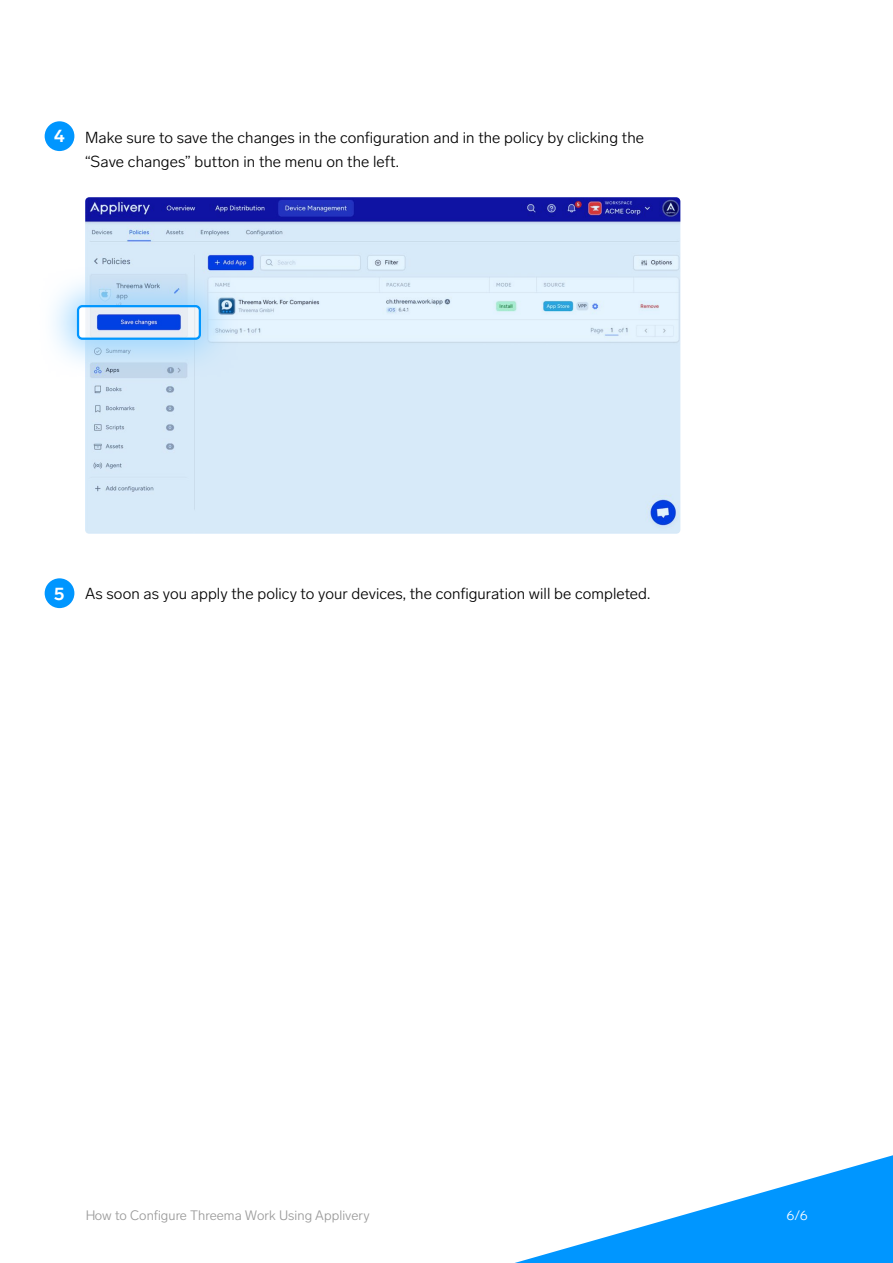
<style>
.page{position:relative;width:893px;height:1263px;background:#fff}
.page>*{position:absolute;margin:0;border:0;box-sizing:border-box;transform-origin:0 0}
.t1{font:700 18px "Lab Grotesque";color:#fff}
.t2{font:300 15.75px/24px "Lab Grotesque";letter-spacing:.005em;color:#000}
.t3{font:300 13.5px "Lab Grotesque";letter-spacing:.005em;color:#999}
.t4{font:300 13.5px "Lab Grotesque";color:#fff}
</style>
<div class="page">
<svg style="left:515px;top:1155px;width:378px;height:108px"></svg>
<div style="left:45px;top:121px;width:29px;height:30px;background:#0096ff;border-radius:50%"></div>
<div style="left:45px;top:578px;width:29px;height:30px;background:#0096ff;border-radius:50%"></div>
<img style="left:85px;top:197px;width:595px;height:337px">
<svg style="left:53px;top:268px;width:185px;height:109px;background:#cbe3f6"></svg>
<div style="left:78px;top:306px;width:122px;height:33px;background:#fff;border-radius:4px"></div>
<img style="left:85px;top:308px;width:113px;height:29px">
<div style="left:77px;top:305px;width:124px;height:35px;border:2px solid #0096ff;border-radius:4px"></div>
<p class="t1" style="left:54px;top:125px;width:12px">4</p>
<p class="t2" style="left:85px;top:126px;width:560px">Make sure to save the changes in the configuration and in the policy by clicking the “Save changes” button in the menu on the left.</p>
<p class="t1" style="left:54px;top:582px;width:12px">5</p>
<p class="t2" style="left:85px;top:582px;width:567px">As soon as you apply the policy to your devices, the configuration will be completed.</p>
<p class="t3" style="left:85px;top:1208px;width:286px">How to Configure Threema Work Using Applivery</p>
<p class="t4" style="left:786px;top:1208px;width:23px">6/6</p>
</div>
